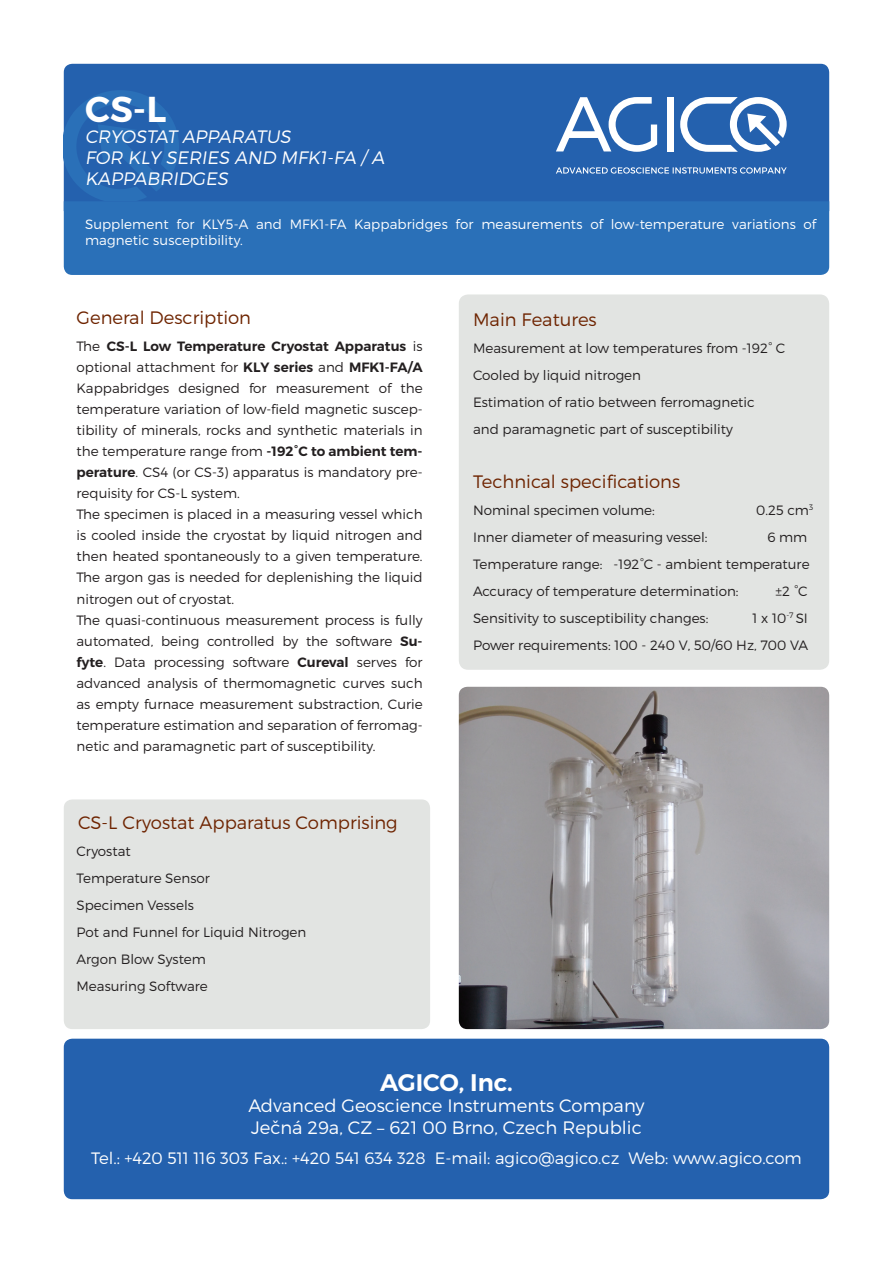
<style>
.page{position:relative;width:893px;height:1263px;background:#fff}
.page>*{position:absolute;margin:0;border:0;box-sizing:border-box;transform-origin:0 0}
.t1{font:36px "Trueno S Bd";color:#fff}
.t2{font:24px "Trueno S Bd";color:#fff}
.t3{font:18px "Trueno Lt";color:#6e2401}
.t4{font:18px/21.6px "Trueno Lt";color:#fff}
.t5{font:18px/21px "Trueno Lt It";color:#fff}
.t6{font:16.5px "Trueno Lt";color:#fff}
.t7{font:13.5px/21px "Trueno Lt";color:#231f20}
.t8{font:13.5px/16.5px "Trueno Lt";letter-spacing:.005em;color:#fff}
.t9{font:13.5px "Trueno S Bd";color:#231f20}
.s1{font-family:"Trueno Lt"}
.s2{font-family:"Trueno S Bd"}
</style>
<div class="page">
<div style="left:64px;top:1039px;width:765px;height:160px;background:#2461ae;border-radius:9px"></div>
<div style="left:64px;top:64px;width:765px;height:137px;background:#2461ae"></div>
<svg style="left:64px;top:90px;width:115px;height:111px;background:#2667b2"></svg>
<svg style="left:556px;top:97px;width:101px;height:55px"></svg>
<div style="left:667px;top:97px;width:7px;height:54px;background:#fff"></div>
<svg style="left:680px;top:97px;width:107px;height:55px"></svg>
<svg style="left:556px;top:167px;width:231px;height:7px;background:#6d95c8"></svg>
<div style="left:64px;top:201px;width:765px;height:74px;background:#2a70b8"></div>
<div style="left:460px;top:295px;width:368px;height:374px;background:#e2e4e2;border-radius:9px"></div>
<div style="left:459px;top:294px;width:370px;height:376px;border:2px solid #e2e4e2;border-radius:9px"></div>
<img style="left:459px;top:687px;width:370px;height:342px">
<div style="left:64px;top:799px;width:366px;height:230px;background:#e2e4e2;border-radius:9px"></div>
<h1 class="t1" style="left:85px;top:87px;width:83px">CS-L</h1>
<h3 class="t5" style="left:85px;top:126px;width:301px">CRYOSTAT APPARATUS<br>FOR KLY SERIES AND MFK1-FA / A<br>KAPPABRIDGES</h3>
<p class="t8" style="left:85px;top:215px;width:733px">Supplement for KLY5-A and MFK1-FA Kappabridges for measurements of low-temperature variations of magnetic susceptibility.</p>
<h3 class="t3" style="left:77px;top:307px;width:176px">General Description</h3>
<p class="t9" style="left:77px;top:338px;width:348px"><span class="s1">The</span> CS-L Low Temperature Cryostat Apparatus <span class="s1">is</span></p>
<p class="t7" style="left:77px;top:357px;width:348px">optional attachment for <span class="s2">KLY series</span> and <span class="s2">MFK1-FA/A </span>Kappabridges designed for measurement of the temperature variation of low-field magnetic suscep&shy;tibility of minerals, rocks and synthetic materials in the temperature range from <span class="s2">-192°C to ambient tem&shy;perature</span>. CS4 (or CS-3) apparatus is mandatory pre&shy;requisity for CS-L system.<br>The specimen is placed in a measuring vessel which is cooled inside the cryostat by liquid nitrogen and then heated spontaneously to a given temperature.<br>The argon gas is needed for deplenishing the liquid nitrogen out of cryostat.<br>The quasi-continuous measurement process is fully automated, being controlled by the software <span class="s2">Su&shy;fyte</span>. Data processing software <span class="s2">Cureval</span> serves for advanced analysis of thermomagnetic curves such as empty furnace measurement substraction, Curie temperature estimation and separation of ferromag&shy;netic and paramagnetic part of susceptibility.</p>
<h3 class="t3" style="left:78px;top:812px;width:321px">CS-L Cryostat Apparatus Comprising</h3>
<p class="t7" style="left:77px;top:838px;width:231px;line-height:27px">Cryostat<br>Temperature Sensor<br>Specimen Vessels<br>Pot and Funnel for Liquid Nitrogen<br>Argon Blow System<br>Measuring Software</p>
<h3 class="t3" style="left:473px;top:308px;width:125px">Main Features</h3>
<p class="t7" style="left:473px;top:334px;width:314px;line-height:27px">Measurement at low temperatures from -192° C Cooled by liquid nitrogen<br>Estimation of ratio between ferromagnetic<br>and paramagnetic part of susceptibility</p>
<h3 class="t3" style="left:473px;top:470px;width:209px">Technical specifications</h3>
<p class="t7" style="left:473px;top:499px;width:183px">Nominal specimen volume:</p>
<p class="t7" style="left:756px;top:499px;width:58px">0.25 cm<sup>3</sup></p>
<p class="t7" style="left:473px;top:526px;width:236px">Inner diameter of measuring vessel:</p>
<p class="t7" style="left:473px;top:523px;width:338px;line-height:27px;text-indent:294px">6 mm<br>Temperature range: -192°C - ambient temperature<br>Accuracy of temperature determination:</p>
<p class="t7" style="left:775px;top:580px;width:34px">±2 °C</p>
<p class="t7" style="left:473px;top:607px;width:237px">Sensitivity to susceptibility changes:</p>
<p class="t7" style="left:473px;top:604px;width:337px;line-height:27px;text-align:right">1 x 10<sup>-7</sup> SI<br>Power requirements: 100 - 240 V, 50/60 Hz, 700 VA</p>
<h2 class="t2" style="left:380px;top:1067px;width:134px">AGICO, Inc.</h2>
<h3 class="t4" style="left:249px;top:1095px;width:397px">Advanced Geoscience Instruments Company<br>Ječná 29a, CZ – 621 00 Brno, Czech Republic</h3>
<p class="t6" style="left:91px;top:1148px;width:712px">Tel.: +420 511 116 303 Fax.: +420 541 634 328 E-mail: agico@agico.cz Web: www.agico.com</p>
</div>
